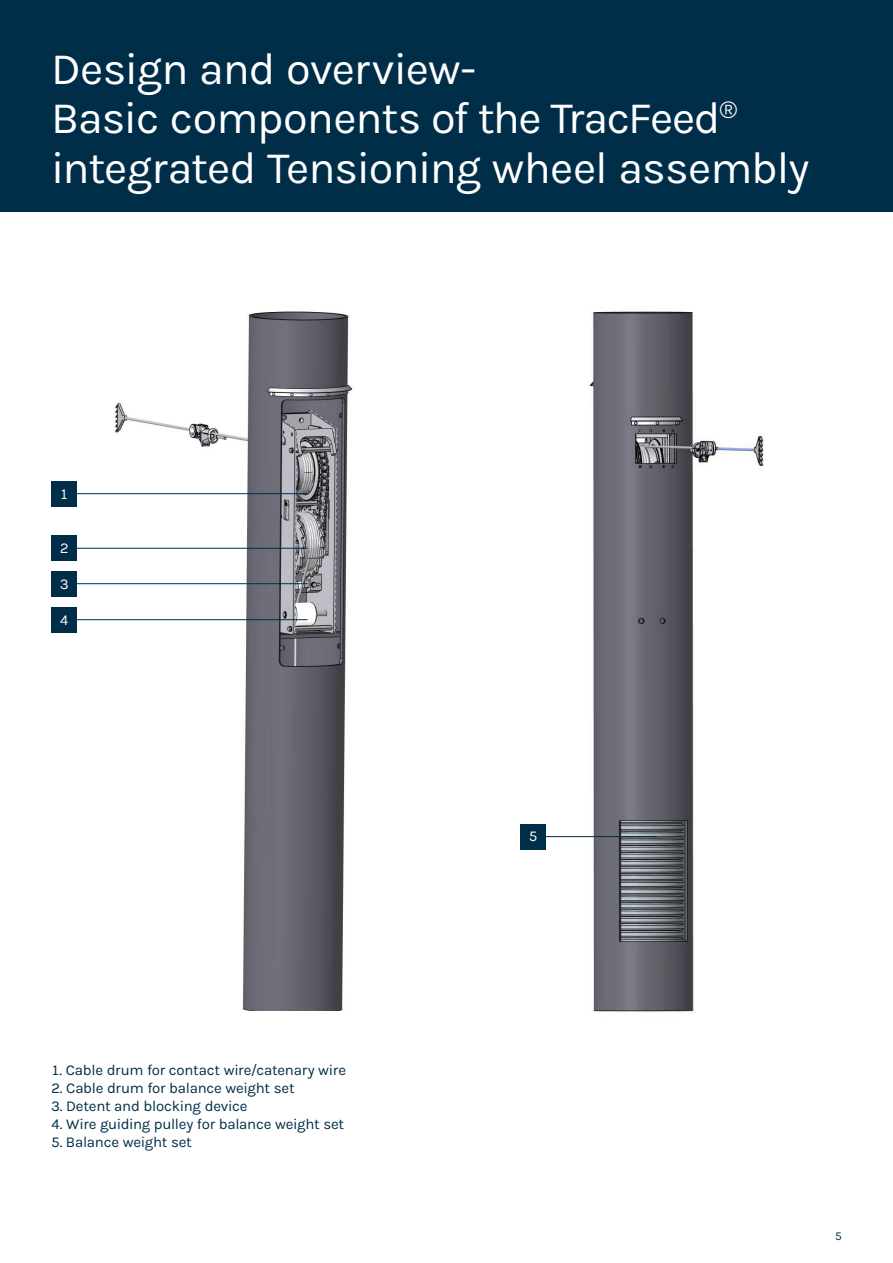
<style>
.page{position:relative;width:893px;height:1263px;background:#fff}
.page>*{position:absolute;margin:0;border:0;box-sizing:border-box;transform-origin:0 0}
.t1{font:45px/49.5px "Karla";letter-spacing:-.02em;color:#fff}
.t2{font:15px "Karla";letter-spacing:-.015em;color:#002e48}
.t3{font:15px "Karla";color:#fff}
.t4{font:12px "Karla";color:#002e48}
</style>
<div class="page">
<div style="left:0;top:0;width:893px;height:211px;background:#002e48"></div>
<div style="left:520px;top:824px;width:26px;height:25px;background:#002e48"></div>
<img style="left:558px;top:311px;width:206px;height:701px">
<hr style="left:542px;top:836px;width:114px;height:1px;background:#002e48">
<div style="left:51px;top:535px;width:26px;height:26px;background:#002e48"></div>
<div style="left:51px;top:571px;width:26px;height:26px;background:#002e48"></div>
<div style="left:51px;top:481px;width:26px;height:26px;background:#002e48"></div>
<div style="left:51px;top:607px;width:26px;height:26px;background:#002e48"></div>
<img style="left:111px;top:311px;width:242px;height:699px">
<hr style="left:77px;top:548px;width:231px;height:1px;background:#002e48">
<hr style="left:73px;top:583px;width:235px;height:1px;background:#002e48">
<hr style="left:74px;top:619px;width:234px;height:1px;background:#002e48">
<hr style="left:74px;top:493px;width:234px;height:1px;background:#002e48">
<h1 class="t1" style="left:51px;top:43px;width:760px">Design and overview-<br>Basic components of the TracFeed<sup>® </sup>integrated Tensioning wheel assembly</h1>
<p class="t3" style="left:60px;top:484px;width:10px">1</p>
<p class="t3" style="left:60px;top:538px;width:10px">2</p>
<p class="t3" style="left:60px;top:574px;width:10px">3</p>
<p class="t3" style="left:60px;top:610px;width:10px">4</p>
<p class="t2" style="left:51px;top:1060px;width:296px">1. Cable drum for contact wire/catenary wire</p>
<p class="t2" style="left:51px;top:1078px;width:245px">2. Cable drum for balance weight set</p>
<p class="t2" style="left:51px;top:1096px;width:198px">3. Detent and blocking device</p>
<p class="t2" style="left:51px;top:1114px;width:295px">4. Wire guiding pulley for balance weight set</p>
<p class="t2" style="left:51px;top:1132px;width:142px">5. Balance weight set</p>
<p class="t3" style="left:529px;top:826px;width:10px">5</p>
<p class="t4" style="left:835px;top:1228px;width:8px">5</p>
</div>
